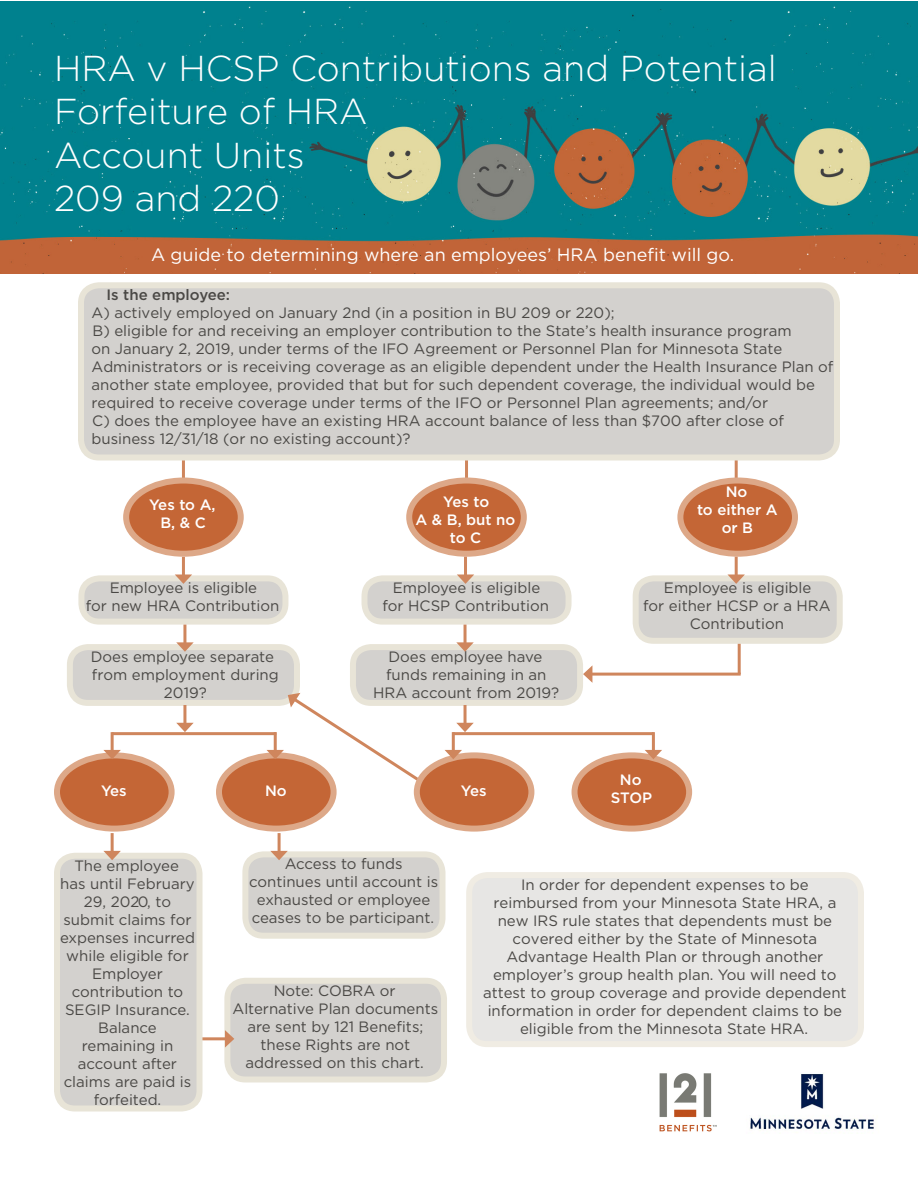
<style>
.page{position:relative;width:918px;height:1188px;background:#fff}
.page>*{position:absolute;margin:0;border:0;box-sizing:border-box;transform-origin:0 0}
.t1{font:300 36px/43.2px "Gotham";color:#fff}
.t2{font:18px "Gotham";color:#fff}
.t3{font:15px/18px "Gotham";color:#4a4845;text-align:center}
.t4{font:500 15px/18px "Gotham";color:#fff;text-align:center}
.t5{font:500 15px "Gotham";color:#4a4845}
</style>
<div class="page">
<div style="left:227px;top:981px;width:217px;height:98px;background:#d3d1ce;border-radius:18px"></div>
<div style="left:224px;top:978px;width:223px;height:104px;border:6px solid #e8e4d7;border-radius:18px"></div>
<hr style="left:201px;top:1037px;width:27px;height:3px;background:#cf865d">
<svg style="left:225px;top:1030px;width:9px;height:18px"></svg>
<hr style="left:465px;top:443px;width:3px;height:35px;background:#cf865d">
<hr style="left:182px;top:450px;width:3px;height:35px;background:#cf865d">
<hr style="left:735px;top:450px;width:3px;height:35px;background:#cf865d">
<img style="left:0;top:2px;width:918px;height:272px">
<div style="left:81px;top:285px;width:756px;height:173px;background:#d3d1ce;border-radius:18px"></div>
<div style="left:78px;top:282px;width:762px;height:179px;border:6px solid #e8e4d7;border-radius:18px"></div>
<div style="left:680px;top:481px;width:115px;height:73px;background:#c46636;border-radius:50%"></div>
<div style="left:677px;top:478px;width:121px;height:79px;border:6px solid #dda888;border-radius:50%"></div>
<div style="left:409px;top:481px;width:115px;height:73px;background:#c46636;border-radius:50%"></div>
<div style="left:406px;top:478px;width:121px;height:79px;border:6px solid #dda888;border-radius:50%"></div>
<div style="left:81px;top:578px;width:204px;height:44px;background:#d3d1ce;border-radius:18px"></div>
<div style="left:78px;top:575px;width:210px;height:50px;border:6px solid #e8e4d7;border-radius:18px"></div>
<div style="left:365px;top:578px;width:204px;height:44px;background:#d3d1ce;border-radius:18px"></div>
<div style="left:362px;top:575px;width:210px;height:50px;border:6px solid #e8e4d7;border-radius:18px"></div>
<div style="left:636px;top:578px;width:204px;height:63px;background:#d3d1ce;border-radius:18px"></div>
<div style="left:633px;top:575px;width:210px;height:69px;border:6px solid #e8e4d7;border-radius:18px"></div>
<div style="left:70px;top:647px;width:227px;height:56px;background:#d3d1ce;border-radius:18px"></div>
<div style="left:67px;top:644px;width:233px;height:62px;border:6px solid #e8e4d7;border-radius:18px"></div>
<div style="left:353px;top:647px;width:227px;height:56px;background:#d3d1ce;border-radius:18px"></div>
<div style="left:350px;top:644px;width:233px;height:62px;border:6px solid #e8e4d7;border-radius:18px"></div>
<hr style="left:738px;top:644px;width:3px;height:30px;background:#cf865d">
<hr style="left:590px;top:673px;width:151px;height:3px;background:#cf865d">
<svg style="left:583px;top:666px;width:9px;height:17px"></svg>
<div style="left:219px;top:755px;width:115px;height:74px;background:#c46636;border-radius:50%"></div>
<div style="left:216px;top:752px;width:121px;height:80px;border:6px solid #dda888;border-radius:50%"></div>
<div style="left:57px;top:755px;width:115px;height:74px;background:#c46636;border-radius:50%"></div>
<div style="left:54px;top:752px;width:121px;height:80px;border:6px solid #dda888;border-radius:50%"></div>
<hr style="left:112px;top:732px;width:164px;height:3px;background:#cf865d">
<hr style="left:453px;top:732px;width:201px;height:3px;background:#cf865d">
<div style="left:575px;top:755px;width:114px;height:74px;background:#c46636;border-radius:50%"></div>
<div style="left:572px;top:752px;width:120px;height:80px;border:6px solid #dda888;border-radius:50%"></div>
<div style="left:57px;top:856px;width:143px;height:252px;background:#d3d1ce;border-radius:18px"></div>
<div style="left:54px;top:853px;width:148px;height:259px;border:6px solid #e8e4d7;border-radius:18px"></div>
<div style="left:245px;top:854px;width:198px;height:82px;background:#d3d1ce;border-radius:18px"></div>
<div style="left:242px;top:851px;width:204px;height:88px;border:6px solid #e8e4d7;border-radius:18px"></div>
<hr style="left:182px;top:557px;width:3px;height:20px;background:#cf865d">
<svg style="left:175px;top:575px;width:17px;height:9px"></svg>
<div style="left:469px;top:875px;width:392px;height:169px;background:#e7e6e4;border-radius:18px"></div>
<div style="left:466px;top:872px;width:398px;height:175px;border:6px solid #f0ece3;border-radius:18px"></div>
<div style="left:417px;top:755px;width:114px;height:74px;background:#c46636;border-radius:50%"></div>
<div style="left:414px;top:752px;width:120px;height:80px;border:6px solid #dda888;border-radius:50%"></div>
<img style="left:659px;top:1073px;width:58px;height:59px">
<div style="left:126px;top:481px;width:115px;height:73px;background:#c46636;border-radius:50%"></div>
<div style="left:123px;top:478px;width:121px;height:79px;border:6px solid #dda888;border-radius:50%"></div>
<hr style="left:464px;top:557px;width:3px;height:20px;background:#cf865d">
<svg style="left:457px;top:575px;width:17px;height:9px"></svg>
<hr style="left:735px;top:557px;width:3px;height:20px;background:#cf865d">
<svg style="left:727px;top:575px;width:18px;height:9px"></svg>
<hr style="left:183px;top:625px;width:3px;height:20px;background:#cf865d">
<svg style="left:176px;top:642px;width:18px;height:10px"></svg>
<hr style="left:464px;top:625px;width:3px;height:20px;background:#cf865d">
<svg style="left:456px;top:642px;width:18px;height:10px"></svg>
<hr style="left:183px;top:705px;width:3px;height:20px;background:#cf865d">
<svg style="left:176px;top:723px;width:18px;height:9px"></svg>
<svg style="left:267px;top:693px;width:157px;height:92px"></svg>
<hr style="left:111px;top:732px;width:3px;height:21px;background:#cf865d">
<svg style="left:103px;top:750px;width:18px;height:9px"></svg>
<hr style="left:464px;top:705px;width:3px;height:20px;background:#cf865d">
<svg style="left:456px;top:723px;width:18px;height:9px"></svg>
<hr style="left:652px;top:732px;width:3px;height:21px;background:#cf865d">
<svg style="left:645px;top:750px;width:17px;height:9px"></svg>
<hr style="left:452px;top:732px;width:3px;height:21px;background:#cf865d">
<svg style="left:445px;top:750px;width:17px;height:9px"></svg>
<hr style="left:278px;top:833px;width:3px;height:21px;background:#cf865d">
<svg style="left:270px;top:851px;width:18px;height:9px"></svg>
<hr style="left:111px;top:833px;width:3px;height:21px;background:#cf865d">
<svg style="left:103px;top:851px;width:18px;height:9px"></svg>
<img style="left:750px;top:1073px;width:124px;height:57px">
<p class="t1" style="left:54px;top:46px;width:724px">HRA v HCSP Contributions and Potential<br>Forfeiture of HRA</p>
<p class="t1" style="left:54px;top:132px;width:252px">Account Units</p>
<p class="t1" style="left:54px;top:176px;width:228px">209 and 220</p>
<p class="t2" style="left:151px;top:243px;width:585px">A guide to determining where an employees’ HRA benefit will go.</p>
<p class="t5" style="left:106px;top:285px;width:125px">Is the employee:</p>
<p class="t3" style="left:91px;top:304px;width:743px;text-align:left">A) actively employed on January 2nd (in a position in BU 209 or 220);<br>B) eligible for and receiving an employer contribution to the State’s health insurance program<br>on January 2, 2019, under terms of the IFO Agreement or Personnel Plan for Minnesota State Administrators or is receiving coverage as an eligible dependent under the Health Insurance Plan of another state employee, provided that but for such dependent coverage, the individual would be required to receive coverage under terms of the IFO or Personnel Plan agreements; and/or<br>C) does the employee have an existing HRA account balance of less than $700 after close of business 12/31/18 (or no existing account)?</p>
<p class="t4" style="left:697px;top:483px;width:82px">No<br>to either A or B</p>
<p class="t4" style="left:416px;top:492px;width:101px">Yes to<br>A &amp; B, but no to C</p>
<p class="t4" style="left:149px;top:496px;width:68px">Yes to A,<br>B, &amp; C</p>
<p class="t3" style="left:86px;top:579px;width:195px">Employee is eligible<br>for new HRA Contribution</p>
<p class="t3" style="left:383px;top:579px;width:168px">Employee is eligible for HCSP Contribution</p>
<p class="t3" style="left:643px;top:579px;width:189px">Employee is eligible<br>for either HCSP or a HRA<br>Contribution</p>
<p class="t3" style="left:91px;top:647px;width:190px">Does employee separate from employment during<br>2019?</p>
<p class="t3" style="left:373px;top:647px;width:187px">Does employee have funds remaining in an<br>HRA account from 2019?</p>
<p class="t4" style="left:101px;top:781px;width:27px">Yes</p>
<p class="t4" style="left:265px;top:781px;width:23px">No</p>
<p class="t3" style="left:60px;top:856px;width:136px">The employee<br>has until February<br>29, 2020, to submit claims for expenses incurred while eligible for<br>Employer contribution to<br>SEGIP Insurance.<br>Balance remaining in account after claims are paid is forfeited.</p>
<p class="t3" style="left:249px;top:855px;width:191px">Access to funds continues until account is exhausted or employee ceases to be participant.</p>
<p class="t3" style="left:232px;top:981px;width:207px">Note: COBRA or<br>Alternative Plan documents are sent by 121 Benefits; these Rights are not addressed on this chart.</p>
<p class="t4" style="left:461px;top:781px;width:27px">Yes</p>
<p class="t4" style="left:620px;top:771px;width:23px">No</p>
<p class="t4" style="left:611px;top:789px;width:43px">STOP</p>
<p class="t3" style="left:483px;top:876px;width:365px">In order for dependent expenses to be reimbursed from your Minnesota State HRA, a new IRS rule states that dependents must be covered either by the State of Minnesota Advantage Health Plan or through another employer’s group health plan. You will need to attest to group coverage and provide dependent information in order for dependent claims to be eligible from the Minnesota State HRA.</p>
</div>
